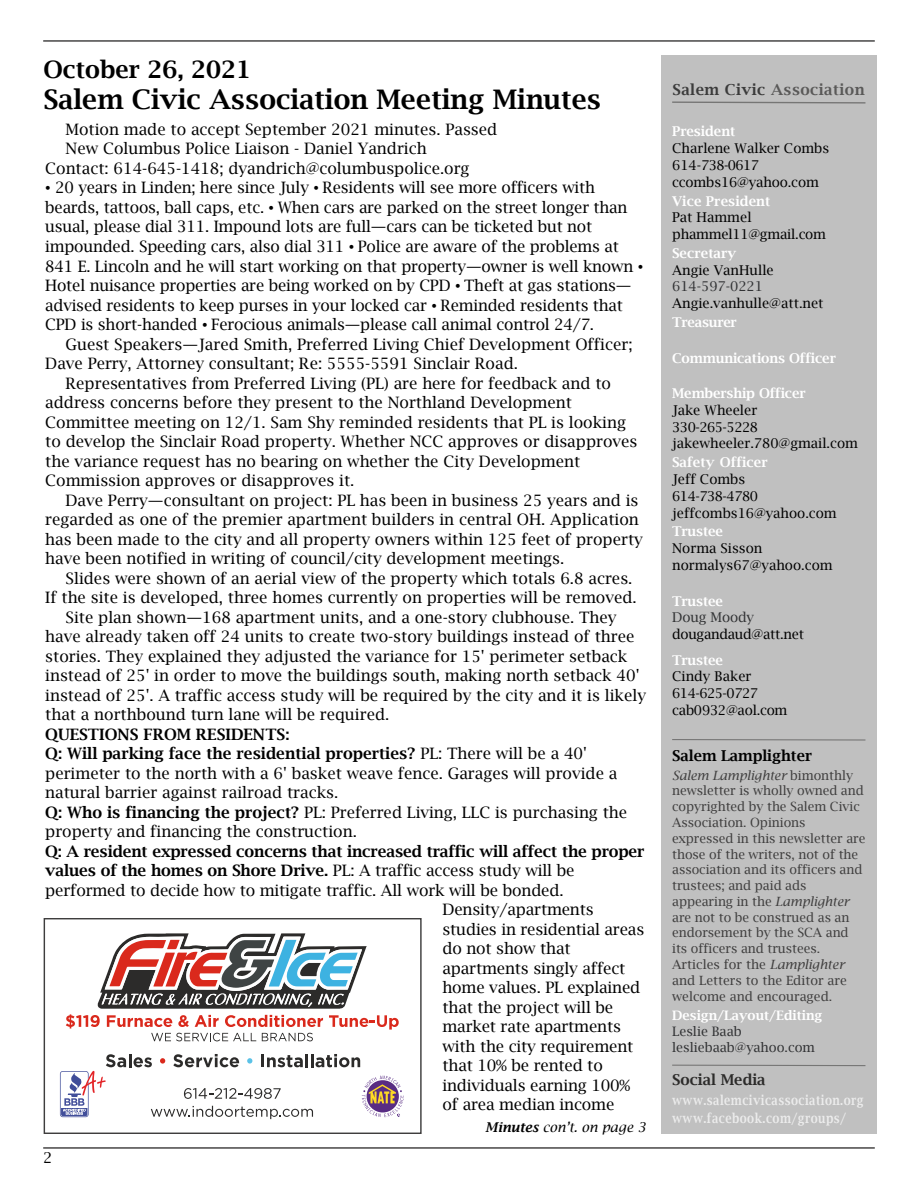
<style>
.page{position:relative;width:918px;height:1188px;background:#fff}
.page>*{position:absolute;margin:0;border:0;box-sizing:border-box;transform-origin:0 0}
.t1{font:600 27px "Lucida Bright";color:#000}
.t2{font:600 24px "Lucida Bright";color:#000}
.t3{font:15.75px/19.5px "Lucida Bright";color:#000}
.t4{font:600 15.75px "Lucida Bright";letter-spacing:-.01em;color:#000}
.t5{font:600 15.15px "Lucida Bright";letter-spacing:.03em;color:rgb(44 43 42/.7)}
.t6{font:600 15px "Lucida Bright";color:#000}
.t7{font:600 15px "Lucida Bright";color:#2c2b2a}
.t8{font:15px "Lucida Bright";color:#000}
.t9{font:13.5px/16.6px "Lucida Bright";color:#000}
.t10{font:600 13.5px "Lucida Bright";letter-spacing:-.01em;color:#fff}
.t11{font:600 13.5px/18.1px "Lucida Bright";letter-spacing:.04em;color:rgb(255 255 255/.7);scale:.84 1}
.t12{font:13.5px "Lucida Bright";color:#313234}
.t13{font:italic 13.5px "Lucida Bright";color:#000}
.t14{font:13.5px "Lucida Bright";letter-spacing:-.02em;color:#000}
.t15{font:13.05px/16.2px "Lucida Bright";color:#313234}
.t16{font:600 13.05px "Lucida Bright";color:#fff}
.t17{font:12.75px/15.8px "Lucida Bright";color:#3f3e3e}
.s1{font-family:"Times New Roman"}
.s2{font-weight:600}
.s3{font-weight:400}
.s4{color:rgb(0 0 0/.7)}
.s5{font-style:italic}
</style>
<div class="page">
<hr style="left:43px;top:1147px;width:832px;height:2px;background:#3f3e3e">
<hr style="left:43px;top:40px;width:832px;height:2px;background:#3f3e3e">
<div style="left:661px;top:55px;width:216px;height:1078px;background:#c0c0c0"></div>
<svg style="left:672px;top:101px;width:194px;height:3px"></svg>
<hr style="left:672px;top:739px;width:193px;height:2px;background:#2c2b2a;opacity:.5">
<hr style="left:672px;top:1065px;width:193px;height:1px;background:#2c2b2a;opacity:.5">
<div style="left:44px;top:918px;width:378px;height:216px;border:1px solid #3f3e3e"></div>
<svg style="left:66px;top:933px;width:333px;height:108px"></svg>
<svg style="left:60px;top:1054px;width:344px;height:65px"></svg>
<h2 class="t2" style="left:43px;top:59px;width:209px">October 26, 2021</h2>
<h1 class="t1" style="left:43px;top:88px;width:559px">Salem Civic Association Meeting Minutes</h1>
<p class="t3" style="left:66px;top:121px;width:433px">Motion made to accept September 2021 minutes. Passed</p>
<p class="t3" style="left:66px;top:140px;width:363px">New Columbus Police Liaison - Daniel Yandrich</p>
<p class="t3" style="left:45px;top:160px;width:426px">Contact: 614-645-1418; dyandrich@columbuspolice.org</p>
<p class="t3" style="left:45px;top:179px;width:599px"><span class="s1">•</span> 20 years in Linden; here since July <span class="s1">•</span> Residents will see more officers with beards, tattoos, ball caps, etc. <span class="s1">•</span> When cars are parked on the street longer than usual, please dial 311. Impound lots are full—cars can be ticketed but not impounded. Speeding cars, also dial 311 <span class="s1">•</span> Police are aware of the problems at 841 E. Lincoln and he will start working on that property—owner is well known <span class="s1">• </span>Hotel nuisance properties are being worked on by CPD <span class="s1">•</span> Theft at gas stations— advised residents to keep purses in your locked car <span class="s1">•</span> Reminded residents that CPD is short-handed <span class="s1">•</span> Ferocious animals—please call animal control 24/7.</p>
<p class="t3" style="left:45px;top:336px;width:589px;text-indent:20px">Guest Speakers—Jared Smith, Preferred Living Chief Development Officer;<br>Dave Perry, Attorney consultant; Re: 5555-5591 Sinclair Road.</p>
<p class="t3" style="left:45px;top:375px;width:594px;text-indent:20px">Representatives from Preferred Living (PL) are here for feedback and to address concerns before they present to the Northland Development Committee meeting on 12/1. Sam Shy reminded residents that PL is looking to develop the Sinclair Road property. Whether NCC approves or disapproves the variance request has no bearing on whether the City Development Commission approves or disapproves it.</p>
<p class="t3" style="left:45px;top:492px;width:599px;text-indent:20px">Dave Perry—consultant on project: PL has been in business 25 years and is regarded as one of the premier apartment builders in central OH. Application has been made to the city and all property owners within 125 feet of property have been notified in writing of council/city development meetings.</p>
<p class="t3" style="left:66px;top:570px;width:568px">Slides were shown of an aerial view of the property which totals 6.8 acres.</p>
<p class="t3" style="left:45px;top:589px;width:593px">If the site is developed, three homes currently on properties will be removed.</p>
<p class="t3" style="left:66px;top:609px;width:552px">Site plan shown—168 apartment units, and a one-story clubhouse. They</p>
<p class="t3" style="left:45px;top:628px;width:591px">have already taken off 24 units to create two-story buildings instead of three</p>
<p class="t3" style="left:45px;top:648px;width:584px">stories. They explained they adjusted the variance for 15' perimeter setback</p>
<p class="t3" style="left:45px;top:667px;width:596px">instead of 25' in order to move the buildings south, making north setback 40'</p>
<p class="t3" style="left:45px;top:686px;width:602px">instead of 25'. A traffic access study will be required by the city and it is likely</p>
<p class="t3" style="left:45px;top:706px;width:346px">that a northbound turn lane will be required.</p>
<p class="t3" style="left:45px;top:725px;width:583px"><span class="s2">QUESTIONS FROM RESIDENTS:<br>Q: Will parking face the residential properties?</span> PL: There will be a 40' perimeter to the north with a 6' basket weave fence. Garages will provide a natural barrier against railroad tracks.<br><span class="s2">Q: Who is financing the project?</span> PL: Preferred Living, LLC is purchasing the property and financing the construction.</p>
<p class="t4" style="left:45px;top:845px;width:601px">Q: A resident expressed concerns that increased traffic will affect the proper</p>
<p class="t4" style="left:45px;top:864px;width:531px">values of the homes on Shore Drive. <span class="s3">PL: A traffic access study will be</span></p>
<p class="t3" style="left:45px;top:882px;width:520px">performed to decide how to mitigate traffic. All work will be bonded.</p>
<p class="t3" style="left:443px;top:901px;width:153px">Density/apartments</p>
<p class="t3" style="left:443px;top:921px;width:203px">studies in residential areas</p>
<p class="t3" style="left:443px;top:940px;width:130px">do not show that</p>
<p class="t3" style="left:443px;top:960px;width:184px">apartments singly affect</p>
<p class="t3" style="left:443px;top:979px;width:199px">home values. PL explained</p>
<p class="t3" style="left:443px;top:999px;width:172px">that the project will be</p>
<p class="t3" style="left:443px;top:1018px;width:180px">market rate apartments</p>
<p class="t3" style="left:443px;top:1038px;width:192px">with the city requirement</p>
<p class="t3" style="left:443px;top:1057px;width:162px">that 10% be rented to</p>
<p class="t3" style="left:443px;top:1077px;width:189px">individuals earning 100%</p>
<p class="t3" style="left:443px;top:1096px;width:173px">of area median income</p>
<p class="t8" style="left:43px;top:1151px;width:11px">2</p>
<p class="t13" style="left:485px;top:1122px;width:162px"><span class="s2">Minutes</span> con’t. on page 3</p>
<p class="t5" style="left:673px;top:83px;width:194px"><span class="s4">Salem Civic</span> Association</p>
<p class="t10" style="left:672px;top:126px;width:65px">President</p>
<p class="t9" style="left:672px;top:141px;width:159px">Charlene Walker Combs<br>614-738-0617 ccombs16@yahoo.com</p>
<p class="t10" style="left:672px;top:195px;width:100px">Vice President</p>
<p class="t9" style="left:672px;top:210px;width:155px">Pat Hammel phammel11@gmail.com</p>
<p class="t10" style="left:672px;top:248px;width:66px">Secretary</p>
<p class="t9" style="left:672px;top:262px;width:103px">Angie VanHulle</p>
<p class="t12" style="left:672px;top:281px;width:92px">614-597-0221</p>
<p class="t9" style="left:672px;top:296px;width:153px">Angie.vanhulle@att.net</p>
<p class="t10" style="left:672px;top:317px;width:66px">Treasurer</p>
<p class="t10" style="left:672px;top:352px;width:165px">Communications Officer</p>
<p class="t10" style="left:672px;top:388px;width:135px">Membership Officer</p>
<p class="t9" style="left:672px;top:403px;width:187px">Jake Wheeler<br>330-265-5228 jakewheeler.780@gmail.com</p>
<p class="t10" style="left:672px;top:457px;width:97px">Safety Officer</p>
<p class="t9" style="left:672px;top:472px;width:166px">Jeff Combs<br>614-738-4780 jeffcombs16@yahoo.com</p>
<p class="t10" style="left:672px;top:526px;width:52px">Trustee</p>
<p class="t9" style="left:672px;top:541px;width:162px">Norma Sisson normalys67@yahoo.com</p>
<p class="t10" style="left:672px;top:595px;width:52px">Trustee</p>
<p class="t12" style="left:672px;top:612px;width:83px">Doug Moody</p>
<p class="t14" style="left:672px;top:629px;width:133px">dougandaud@att.net</p>
<p class="t10" style="left:672px;top:654px;width:52px">Trustee</p>
<p class="t9" style="left:672px;top:669px;width:117px">Cindy Baker<br>614-625-0727 cab0932@aol.com</p>
<p class="t6" style="left:672px;top:749px;width:142px">Salem Lamplighter</p>
<p class="t17" style="left:672px;top:768px;width:195px"><span class="s5">Salem Lamplighter</span> bimonthly newsletter is wholly owned and copyrighted by the Salem Civic<br>Association. Opinions expressed in this newsletter are those of the writers, not of the association and its officers and trustees; and paid ads appearing in the <span class="s5">Lamplighter </span>are not to be construed as an endorsement by the SCA and its officers and trustees.<br>Articles for the <span class="s5">Lamplighter </span>and Letters to the Editor are welcome and encouraged.</p>
<p class="t16" style="left:672px;top:1010px;width:152px">Design/Layout/Editing</p>
<p class="t15" style="left:672px;top:1024px;width:144px">Leslie Baab lesliebaab@yahoo.com</p>
<p class="t7" style="left:672px;top:1073px;width:95px">Social Media</p>
<p class="t11" style="left:672px;top:1092px;width:229px">www.salemcivicassociation.org www.facebook.com/groups/</p>
</div>
